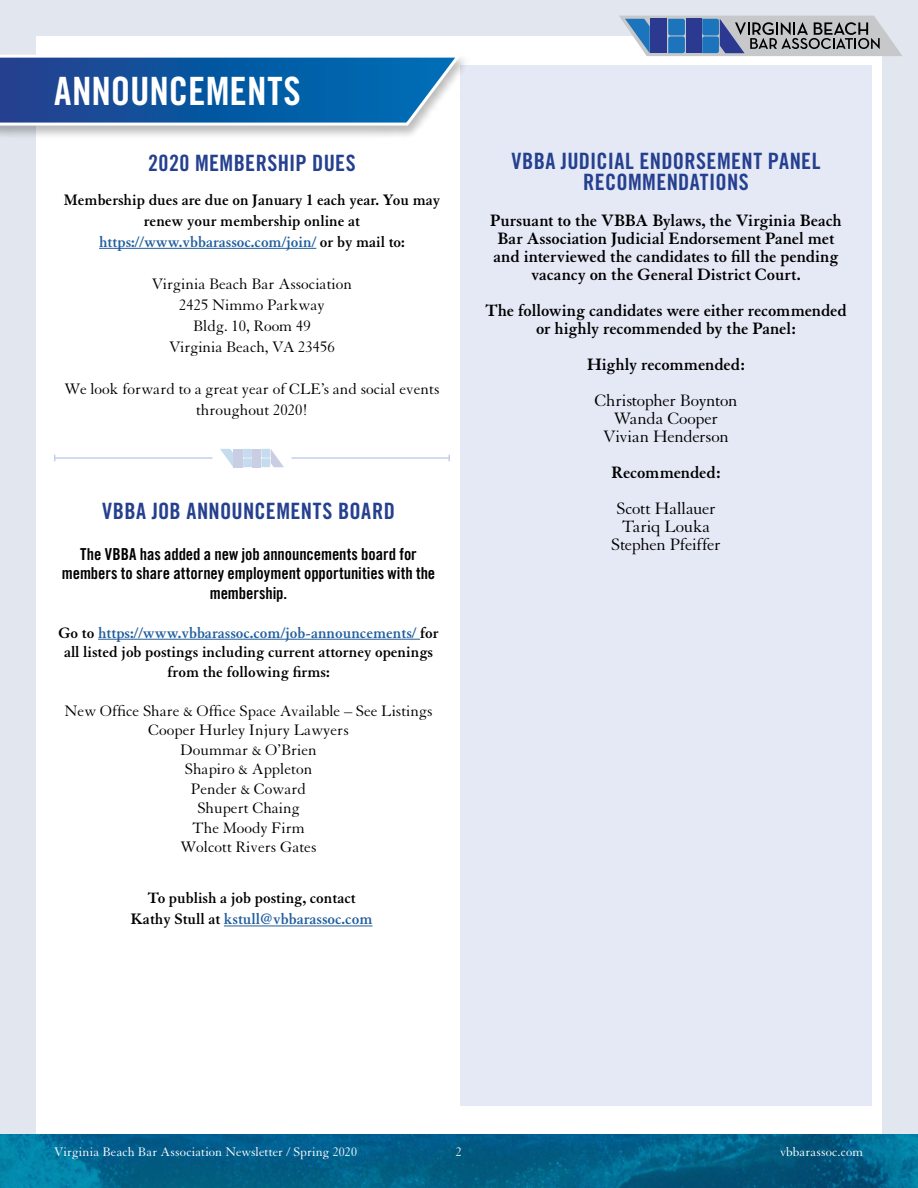
<style>
.page{position:relative;width:918px;height:1188px;background:#fff}
.page>*{position:absolute;margin:0;border:0;box-sizing:border-box;transform-origin:0 0}
.t1{font:39px "Trade Gothic Bold Cond Twenty";color:#fff}
.t2{font:22.5px/21px "Trade Gothic Bold Cond Twenty";letter-spacing:.015em;color:#25408f;text-align:center}
.t3{font:700 18px/18px "Granjon";letter-spacing:-.005em;color:#000;text-align:center}
.t4{font:18px/18px "Granjon";letter-spacing:-.02em;color:#000;text-align:center}
.t5{font:700 16.5px/21px "Granjon";color:#000;text-align:center}
.t6{font:16.5px/19.5px "Granjon";color:#000;text-align:center}
.t7{font:16.5px/19.5px "Trade Gothic Bold Cond Twenty";letter-spacing:-.005em;color:#000;text-align:center}
.t8{font:13.5px "Granjon";letter-spacing:.01em;color:#fff}
.s1{color:#215e9e}
</style>
<div class="page">
<div style="left:0;top:0;width:918px;height:1178px;background:#e2e6ee"></div>
<div style="left:36px;top:36px;width:846px;height:1122px;background:#fff"></div>
<img style="left:0;top:1135px;width:918px;height:53px">
<svg style="left:619px;top:16px;width:283px;height:40px;background:#8a98af"></svg>
<div style="left:460px;top:66px;width:412px;height:1040px;background:#e5e9f6"></div>
<div style="left:0;top:53px;width:470px;height:87px;background:#000;opacity:.26"></div>
<svg style="left:0;top:53px;width:464px;height:74px;background:#3472af"></svg>
<hr style="left:99px;top:248px;width:217px;height:1px;background:#215e9e">
<hr style="left:224px;top:926px;width:148px;height:1px;background:#215e9e">
<hr style="left:98px;top:639px;width:322px;height:1px;background:#215e9e">
<div style="left:253px;top:449px;width:8px;height:18px;background:#cacee3"></div>
<svg style="left:261px;top:449px;width:23px;height:18px"></svg>
<div style="left:234px;top:449px;width:9px;height:18px;background:#cacee3"></div>
<svg style="left:220px;top:449px;width:13px;height:18px"></svg>
<svg style="left:243px;top:449px;width:9px;height:18px"></svg>
<hr style="left:55px;top:457px;width:157px;height:2px;background:#c4d0eb">
<hr style="left:292px;top:457px;width:157px;height:2px;background:#c4d0eb">
<h1 class="t1" style="left:54px;top:67px;width:248px">ANNOUNCEMENTS</h1>
<h2 class="t2" style="left:148px;top:152px;width:209px">2020 MEMBERSHIP DUES</h2>
<p class="t5" style="left:64px;top:189px;width:378px">Membership dues are due on January 1 each year. You may renew your membership online at <span class="s1">https://www.vbbarassoc.com/join/</span> or by mail to:</p>
<p class="t6" style="left:152px;top:273px;width:202px;line-height:21px">Virginia Beach Bar Association<br>2425 Nimmo Parkway<br>Bldg. 10, Room 49<br>Virginia Beach, VA 23456</p>
<p class="t6" style="left:64px;top:378px;width:377px;line-height:21px">We look forward to a great year of CLE’s and social events throughout 2020!</p>
<h2 class="t2" style="left:102px;top:500px;width:294px">VBBA JOB ANNOUNCEMENTS BOARD</h2>
<p class="t7" style="left:62px;top:544px;width:375px">The VBBA has added a new job announcements board for members to share attorney employment opportunities with the membership.</p>
<p class="t5" style="left:58px;top:623px;width:382px;line-height:19.5px">Go to <span class="s1">https://www.vbbarassoc.com/job-announcements/</span> for all listed job postings including current attorney openings from the following firms:</p>
<p class="t6" style="left:65px;top:701px;width:370px">New Office Share &amp; Office Space Available – See Listings<br>Cooper Hurley Injury Lawyers<br>Doummar &amp; O’Brien<br>Shapiro &amp; Appleton<br>Pender &amp; Coward<br>Shupert Chaing<br>The Moody Firm<br>Wolcott Rivers Gates</p>
<p class="t5" style="left:131px;top:888px;width:243px">To publish a job posting, contact<br>Kathy Stull at <span class="s1">kstull@vbbarassoc.com</span></p>
<h2 class="t2" style="left:511px;top:150px;width:311px">VBBA JUDICIAL ENDORSEMENT PANEL<br>RECOMMENDATIONS</h2>
<p class="t3" style="left:490px;top:211px;width:353px">Pursuant to the VBBA Bylaws, the Virginia Beach Bar Association Judicial Endorsement Panel met and interviewed the candidates to fill the pending vacancy on the General District Court.</p>
<p class="t3" style="left:485px;top:301px;width:363px">The following candidates were either recommended or highly recommended by the Panel:</p>
<p class="t3" style="left:587px;top:355px;width:159px">Highly recommended:</p>
<p class="t4" style="left:595px;top:392px;width:144px">Christopher Boynton<br>Wanda Cooper<br>Vivian Henderson</p>
<p class="t3" style="left:611px;top:463px;width:111px">Recommended:</p>
<p class="t4" style="left:611px;top:500px;width:111px">Scott Hallauer<br>Tariq Louka<br>Stephen Pfeiffer</p>
<p class="t8" style="left:54px;top:1144px;width:305px">Virginia Beach Bar Association Newsletter / Spring 2020</p>
<p class="t8" style="left:456px;top:1144px;width:7px">2</p>
<p class="t8" style="left:780px;top:1144px;width:85px">vbbarassoc.com</p>
</div>
